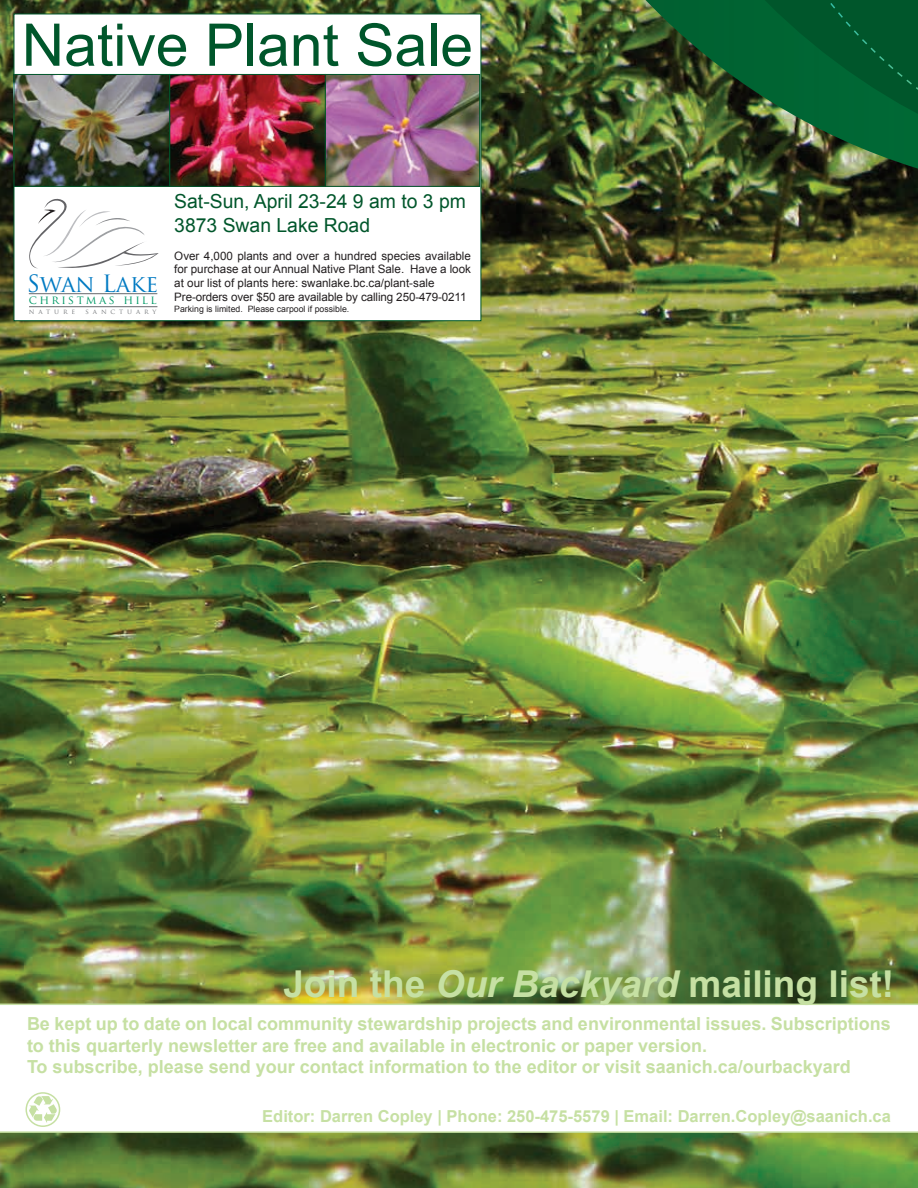
<style>
.page{position:relative;width:918px;height:1188px;background:#fff}
.page>*{position:absolute;margin:0;border:0;box-sizing:border-box;transform-origin:0 0}
.t1{font:58.8px "Arial";color:#00562b}
.t2{font:700 37.05px "Arial";color:#c6e0a3}
.t3{font:23.25px "Trajan Pro";letter-spacing:-.01em;color:#007ac2}
.t4{font:19.35px/23.2px "Arial";color:#00562b}
.t5{font:700 18px/21.6px "Arial";color:#c6e0a3}
.t6{font:700 16.5px "Arial";color:#c6e0a3}
.t7{font:11.55px/14px "Arial";color:#231f20}
.t8{font:11.55px "Trajan Pro";letter-spacing:.2em;color:#009a67}
.t9{font:8.7px "Arial";color:#231f20}
.t10{font:6.75px "Trajan Pro";letter-spacing:.58em;color:#76787b}
.s1{font-style:italic}
</style>
<div class="page">
<img style="left:0;top:0;width:918px;height:1188px">
<div style="left:0;top:1004px;width:918px;height:127px;background:#fff"></div>
<hr style="left:0;top:1004px;width:918px;height:1px;background:#c6e0a3">
<hr style="left:0;top:1131px;width:918px;height:2px;background:#c6e0a3">
<div style="left:26px;top:1092px;width:34px;height:35px;border:2px solid #c6e0a3;border-radius:50%"></div>
<svg style="left:29px;top:1095px;width:29px;height:28px"></svg>
<div style="left:14px;top:14px;width:467px;height:307px;background:#fff;border:1px solid #00562b"></div>
<img style="left:16px;top:76px;width:462px;height:109px">
<div style="left:325px;top:74px;width:155px;height:113px;border:1px solid #00562b"></div>
<div style="left:169px;top:74px;width:157px;height:113px;border:1px solid #00562b"></div>
<div style="left:14px;top:74px;width:156px;height:113px;border:1px solid #00562b"></div>
<svg style="left:29px;top:198px;width:130px;height:71px"></svg>
<hr style="left:29px;top:293px;width:128px;height:1px;background:#6c6d70">
<hr style="left:29px;top:306px;width:128px;height:1px;background:#6c6d70">
<img style="left:580px;top:0;width:146px;height:188px">
<svg style="left:726px;top:0;width:192px;height:189px;background:#16592e"></svg>
<h1 class="t1" style="left:22px;top:7px;width:453px">Native Plant Sale</h1>
<p class="t3" style="left:27px;top:268px;width:133px">Swan Lake</p>
<p class="t8" style="left:29px;top:293px;width:129px">christmas hill</p>
<p class="t10" style="left:29px;top:307px;width:48px">nature</p>
<p class="t10" style="left:85px;top:307px;width:73px">sanctuary</p>
<p class="t4" style="left:174px;top:190px;width:293px">Sat-Sun, April 23-24 9 am to 3 pm<br>3873 Swan Lake Road</p>
<p class="t7" style="left:174px;top:249px;width:298px">Over 4,000 plants and over a hundred species available for purchase at our Annual Native Plant Sale. Have a look at our list of plants here: swanlake.bc.ca/plant-sale Pre-orders over $50 are available by calling 250-479-0211</p>
<p class="t9" style="left:174px;top:303px;width:177px">Parking is limited. Please carpool if possible.</p>
<h2 class="t2" style="left:283px;top:959px;width:612px">Join the <span class="s1">Our Backyard</span> mailing list!</h2>
<p class="t5" style="left:27px;top:1014px;width:865px">Be kept up to date on local community stewardship projects and environmental issues. Subscriptions to this quarterly newsletter are free and available in electronic or paper version.<br>To subscribe, please send your contact information to the editor or visit saanich.ca/ourbackyard</p>
<p class="t6" style="left:262px;top:1105px;width:630px">Editor: Darren Copley | Phone: 250-475-5579 | Email: Darren.Copley@saanich.ca</p>
</div>
